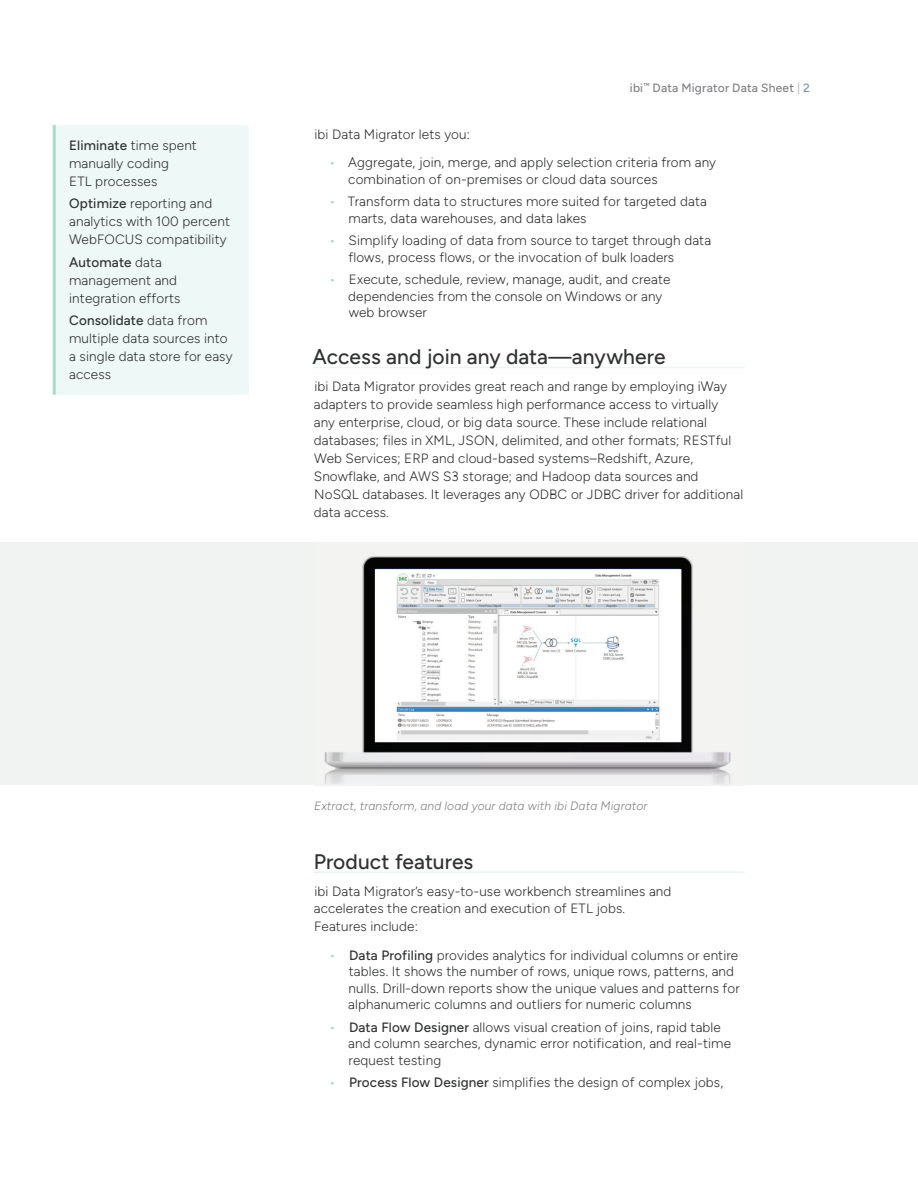
<style>
.page{position:relative;width:918px;height:1188px;background:#fff}
.page>*{position:absolute;margin:0;border:0;box-sizing:border-box;transform-origin:0 0}
.t1{font:500 21px "Figtree";color:#313232}
.t2{font:300 13.5px/18px "Figtree";letter-spacing:.01em;color:#313232}
.t3{font:italic 300 12px "Figtree";letter-spacing:.01em;color:#808285}
.t4{font:500 12px "Figtree";letter-spacing:.02em;color:#808285}
.s1{font-weight:500}
.s2{color:#bcbdc0}
.s3{color:#8192b5}
.s4{color:#a6d9c8}
</style>
<div class="page">
<hr style="left:314px;top:367px;width:431px;height:1px;background:#e9f5f1">
<hr style="left:314px;top:872px;width:431px;height:1px;background:#e9f5f1">
<div style="left:54px;top:125px;width:195px;height:270px;background:#eef8f6"></div>
<hr style="left:53px;top:125px;width:3px;height:270px;background:#aadaca">
<div style="left:0;top:542px;width:918px;height:243px;background:#f1f3f3"></div>
<img style="left:324px;top:556px;width:407px;height:228px">
<p class="t2" style="left:69px;top:136px;width:129px"><span class="s1">Eliminate</span> time spent manually coding<br>ETL processes</p>
<p class="t2" style="left:69px;top:195px;width:162px"><span class="s1">Optimize</span> reporting and analytics with 100 percent<br>WebFOCUS compatibility</p>
<p class="t2" style="left:69px;top:253px;width:113px"><span class="s1">Automate</span> data management and integration efforts</p>
<p class="t2" style="left:69px;top:312px;width:165px"><span class="s1">Consolidate</span> data from multiple data sources into a single data store for easy access</p>
<p class="t4" style="left:630px;top:81px;width:182px">ibi<sup>™</sup> Data Migrator Data Sheet <span class="s2">|</span> <span class="s3">2</span></p>
<p class="t2" style="left:314px;top:125px;width:157px">ibi Data Migrator lets you:</p>
<p class="t2" style="left:348px;top:154px;width:369px;line-height:16.5px;text-indent:-19px"><span class="s4">•</span> Aggregate, join, merge, and apply selection criteria from any combination of on-premises or cloud data sources</p>
<p class="t2" style="left:349px;top:193px;width:360px;line-height:16.5px;text-indent:-20px"><span class="s4">•</span> Transform data to structures more suited for targeted data marts, data warehouses, and data lakes</p>
<p class="t2" style="left:348px;top:232px;width:364px;line-height:16.5px;text-indent:-19px"><span class="s4">•</span> Simplify loading of data from source to target through data flows, process flows, or the invocation of bulk loaders</p>
<p class="t2" style="left:348px;top:271px;width:324px;line-height:16.5px;text-indent:-19px"><span class="s4">•</span> Execute, schedule, review, manage, audit, and create dependencies from the console on Windows or any web browser</p>
<h1 class="t1" style="left:313px;top:345px;width:355px">Access and join any data—anywhere</h1>
<p class="t2" style="left:314px;top:377px;width:431px">ibi Data Migrator provides great reach and range by employing iWay adapters to provide seamless high performance access to virtually<br>any enterprise, cloud, or big data source. These include relational databases; files in XML, JSON, delimited, and other formats; RESTful Web Services; ERP and cloud-based systems–Redshift, Azure, Snowflake, and AWS S3 storage; and Hadoop data sources and NoSQL databases. It leverages any ODBC or JDBC driver for additional data access.</p>
<p class="t3" style="left:314px;top:799px;width:335px">Extract, transform, and load your data with ibi Data Migrator</p>
<h1 class="t1" style="left:314px;top:849px;width:161px">Product features</h1>
<p class="t2" style="left:314px;top:882px;width:359px">ibi Data Migrator’s easy-to-use workbench streamlines and accelerates the creation and execution of ETL jobs.<br>Features include:</p>
<p class="t2" style="left:348px;top:947px;width:393px;line-height:16.5px;text-indent:-19px"><span class="s4">•</span> <span class="s1">Data Profiling</span> provides analytics for individual columns or entire tables. It shows the number of rows, unique rows, patterns, and nulls. Drill-down reports show the unique values and patterns for alphanumeric columns and outliers for numeric columns</p>
<p class="t2" style="left:348px;top:1019px;width:384px;line-height:16.5px;text-indent:-19px"><span class="s4">•</span> <span class="s1">Data Flow Designer</span> allows visual creation of joins, rapid table and column searches, dynamic error notification, and real-time request testing</p>
<p class="t2" style="left:329px;top:1074px;width:396px"><span class="s4">•</span> <span class="s1">Process Flow Designer</span> simplifies the design of complex jobs,</p>
</div>
